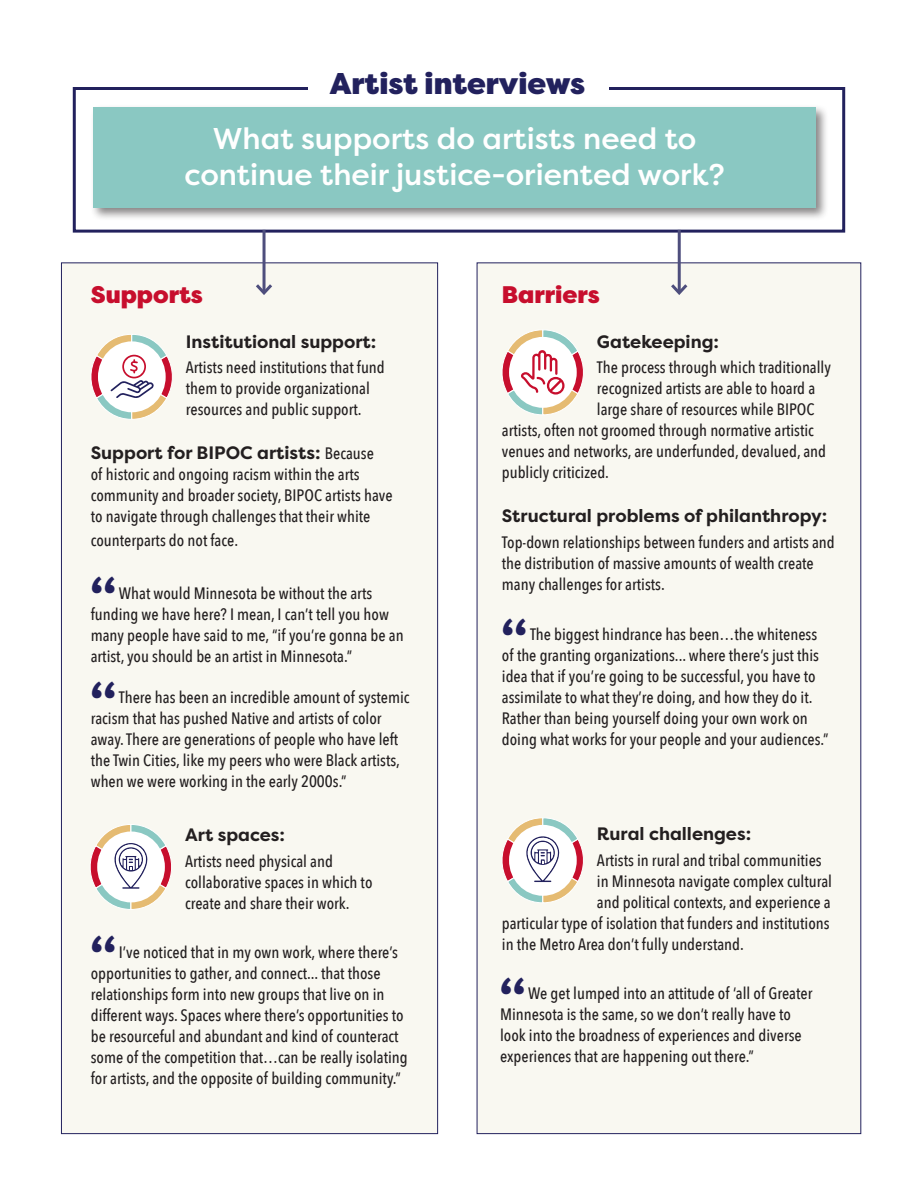
<style>
.page{position:relative;width:918px;height:1188px;background:#fff}
.page>*{position:absolute;margin:0;border:0;box-sizing:border-box;transform-origin:0 0}
.paragraph{font:900 45px "Filson Pro";color:#22215d}
.paragraph-2{font:500 30px/36px "Filson Pro";color:#fff;text-align:center}
.t1{font:900 30px "Filson Pro";color:#22215d}
.paragraph-3{font:900 24px "Filson Pro";color:#c70e2d}
.paragraph-4{font:700 18px "Filson Pro";color:#231f20}
.paragraph-5{font:500 16.5px/21px "Avenir Next Condensed";color:#231f20}
.s1{font-family:"Avenir Next Condensed";font-weight:500;font-size:16.5px}
</style>
<div class="page">
<div style="left:90px;top:104px;width:739px;height:117px;background:#231f20;opacity:.55"></div>
<div style="left:94px;top:107px;width:722px;height:101px;background:#8ac8c2"></div>
<div style="left:73px;top:87px;width:772px;height:146px;border:3px solid #22215d"></div>
<div style="left:309px;top:67px;width:300px;height:34px;background:#fff"></div>
<div style="left:477px;top:262px;width:384px;height:872px;background:#f9f8f1"></div>
<svg style="left:502px;top:330px;width:81px;height:85px"></svg>
<hr style="left:678px;top:230px;width:3px;height:63px;background:#4e4e7d">
<svg style="left:671px;top:281px;width:17px;height:14px"></svg>
<svg style="left:502px;top:818px;width:81px;height:85px"></svg>
<div style="left:61px;top:262px;width:377px;height:872px;background:#f9f8f1;border:1px solid #22215d"></div>
<svg style="left:91px;top:334px;width:81px;height:85px"></svg>
<hr style="left:263px;top:230px;width:3px;height:63px;background:#4e4e7d">
<svg style="left:256px;top:281px;width:16px;height:14px"></svg>
<svg style="left:90px;top:824px;width:81px;height:86px"></svg>
<p class="t1" style="left:330px;top:65px;width:257px">Artist interviews</p>
<p class="paragraph-2" style="left:185px;top:120px;width:542px">What supports do artists need to continue their justice-oriented work?</p>
<p class="paragraph-3" style="left:91px;top:279px;width:114px">Supports</p>
<p class="paragraph-4" style="left:186px;top:330px;width:192px">Institutional support:</p>
<p class="paragraph-5" style="left:186px;top:357px;width:200px">Artists need institutions that fund them to provide organizational resources and public support.</p>
<p class="paragraph-4" style="left:91px;top:442px;width:285px">Support for BIPOC artists: <span class="s1">Because</span></p>
<p class="paragraph-5" style="left:91px;top:464px;width:303px">of historic and ongoing racism within the arts community and broader society, BIPOC artists have to navigate through challenges that their white</p>
<p class="paragraph-5" style="left:91px;top:530px;width:149px">counterparts do not face.</p>
<p class="paragraph" style="left:91px;top:565px;width:27px">“</p>
<p class="paragraph-5" style="left:91px;top:582px;width:314px;text-indent:28px">What would Minnesota be without the arts funding we have here? I mean, I can’t tell you how many people have said to me, “if you’re gonna be an artist, you should be an artist in Minnesota.”</p>
<p class="paragraph" style="left:91px;top:670px;width:27px">“</p>
<p class="paragraph-5" style="left:91px;top:687px;width:320px;text-indent:28px">There has been an incredible amount of systemic racism that has pushed Native and artists of color away. There are generations of people who have left the Twin Cities, like my peers who were Black artists, when we were working in the early 2000s.”</p>
<p class="paragraph-4" style="left:185px;top:823px;width:101px">Art spaces:</p>
<p class="paragraph-5" style="left:185px;top:850px;width:189px">Artists need physical and collaborative spaces in which to create and share their work.</p>
<p class="paragraph" style="left:91px;top:925px;width:27px">“</p>
<p class="paragraph-5" style="left:91px;top:942px;width:319px;text-indent:28px">I’ve noticed that in my own work, where there’s opportunities to gather, and connect... that those relationships form into new groups that live on in different ways. Spaces where there’s opportunities to be resourceful and abundant and kind of counteract some of the competition that…can be really isolating for artists, and the opposite of building community.”</p>
<p class="paragraph-3" style="left:502px;top:279px;width:100px">Barriers</p>
<p class="paragraph-4" style="left:597px;top:330px;width:124px">Gatekeeping:</p>
<p class="paragraph-5" style="left:597px;top:357px;width:236px">The process through which traditionally</p>
<p class="paragraph-5" style="left:597px;top:378px;width:220px">recognized artists are able to hoard a</p>
<p class="paragraph-5" style="left:597px;top:399px;width:219px">large share of resources while BIPOC</p>
<p class="paragraph-5" style="left:502px;top:420px;width:314px">artists, often not groomed through normative artistic</p>
<p class="paragraph-5" style="left:502px;top:441px;width:326px">venues and networks, are underfunded, devalued, and</p>
<p class="paragraph-5" style="left:502px;top:462px;width:109px">publicly criticized.</p>
<p class="paragraph-4" style="left:502px;top:505px;width:327px">Structural problems of philanthropy:</p>
<p class="paragraph-5" style="left:502px;top:531px;width:335px">Top-down relationships between funders and artists and the distribution of massive amounts of wealth create many challenges for artists.</p>
<p class="paragraph" style="left:502px;top:607px;width:27px">“</p>
<p class="paragraph-5" style="left:502px;top:624px;width:328px;text-indent:28px">The biggest hindrance has been…the whiteness of the granting organizations... where there’s just this idea that if you’re going to be successful, you have to assimilate to what they’re doing, and how they do it.<br>Rather than being yourself doing your own work on doing what works for your people and your audiences.”</p>
<p class="paragraph-4" style="left:597px;top:822px;width:156px">Rural challenges:</p>
<p class="paragraph-5" style="left:597px;top:849px;width:226px">Artists in rural and tribal communities</p>
<p class="paragraph-5" style="left:597px;top:870px;width:237px">in Minnesota navigate complex cultural</p>
<p class="paragraph-5" style="left:597px;top:891px;width:235px">and political contexts, and experience a</p>
<p class="paragraph-5" style="left:502px;top:912px;width:329px">particular type of isolation that funders and institutions</p>
<p class="paragraph-5" style="left:502px;top:933px;width:244px">in the Metro Area don’t fully understand.</p>
<p class="paragraph" style="left:500px;top:966px;width:27px">“</p>
<p class="paragraph-5" style="left:500px;top:983px;width:314px;text-indent:28px">We get lumped into an attitude of ‘all of Greater Minnesota is the same, so we don’t really have to look into the broadness of experiences and diverse experiences that are happening out there.”</p>
</div>
